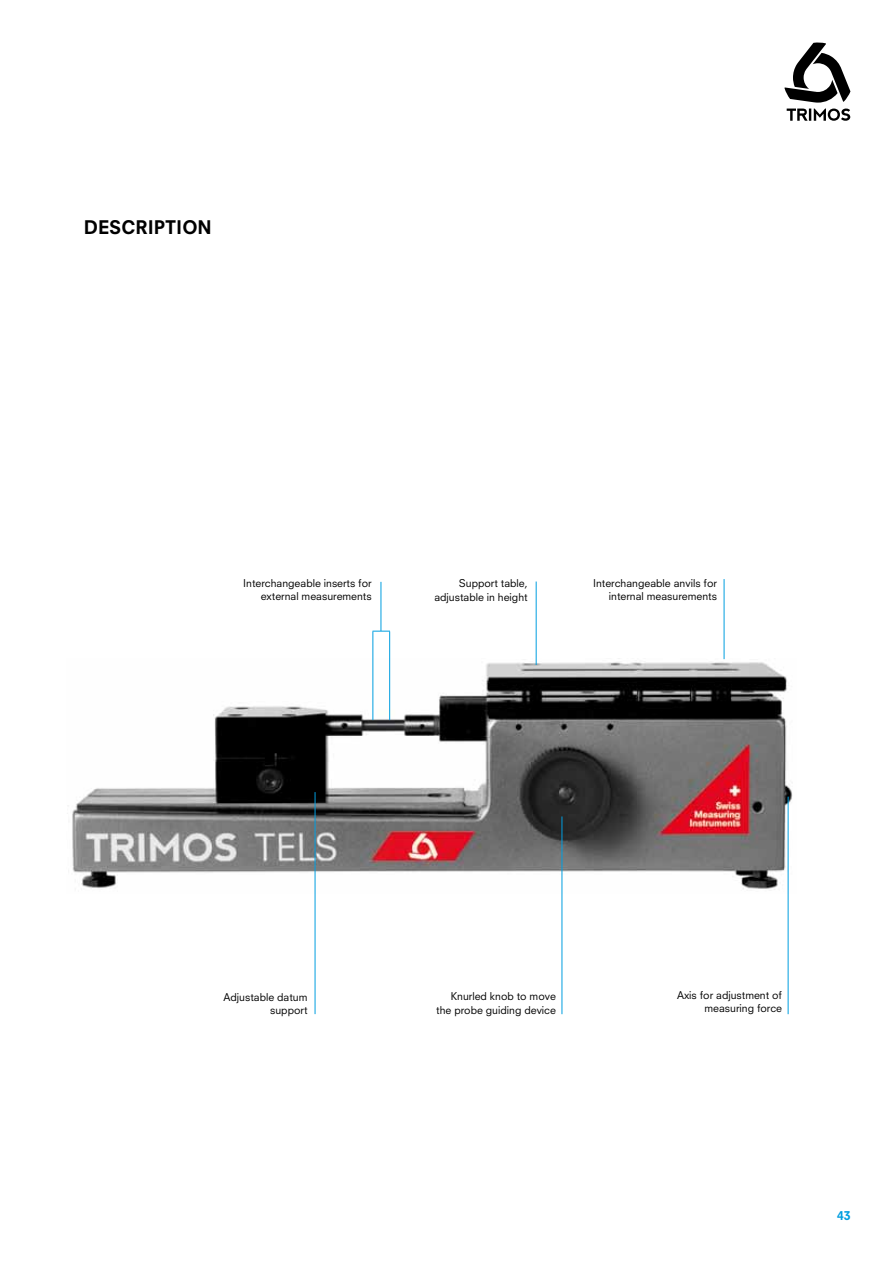
<style>
.page{position:relative;width:893px;height:1263px;background:#fff}
.page>*{position:absolute;margin:0;border:0;box-sizing:border-box;transform-origin:0 0}
.t1{font:800 18.3px "Neuzeit S";color:#000}
.t2{font:800 12px "Neuzeit S";color:#009ee0}
.t3{font:10.5px/13.5px "Neuzeit S";color:#000;text-align:right}
</style>
<div class="page">
<svg style="left:784px;top:42px;width:66px;height:79px"></svg>
<img style="left:72px;top:658px;width:721px;height:235px">
<hr style="left:381px;top:582px;width:1px;height:49px;background:#009ee0">
<hr style="left:372px;top:631px;width:1px;height:89px;background:#009ee0">
<hr style="left:389px;top:631px;width:1px;height:89px;background:#009ee0">
<hr style="left:315px;top:792px;width:1px;height:222px;background:#009ee0">
<hr style="left:562px;top:816px;width:1px;height:198px;background:#009ee0">
<hr style="left:788px;top:797px;width:1px;height:217px;background:#009ee0">
<hr style="left:536px;top:581px;width:1px;height:84px;background:#009ee0">
<hr style="left:724px;top:579px;width:1px;height:80px;background:#009ee0">
<svg style="left:372px;top:631px;width:18px;height:1px"></svg>
<h1 class="t1" style="left:84px;top:216px;width:130px">DESCRIPTION</h1>
<p class="t3" style="left:243px;top:576px;width:130px">Interchangeable inserts for external measurements</p>
<p class="t3" style="left:434px;top:577px;width:95px">Support table, adjustable in height</p>
<p class="t3" style="left:593px;top:576px;width:125px">Interchangeable anvils for internal measurements</p>
<p class="t3" style="left:224px;top:990px;width:86px">Adjustable datum support</p>
<p class="t3" style="left:436px;top:989px;width:121px">Knurled knob to move the probe guiding device</p>
<p class="t3" style="left:677px;top:988px;width:107px">Axis for adjustment of measuring force</p>
<p class="t2" style="left:837px;top:1209px;width:15px">43</p>
</div>
